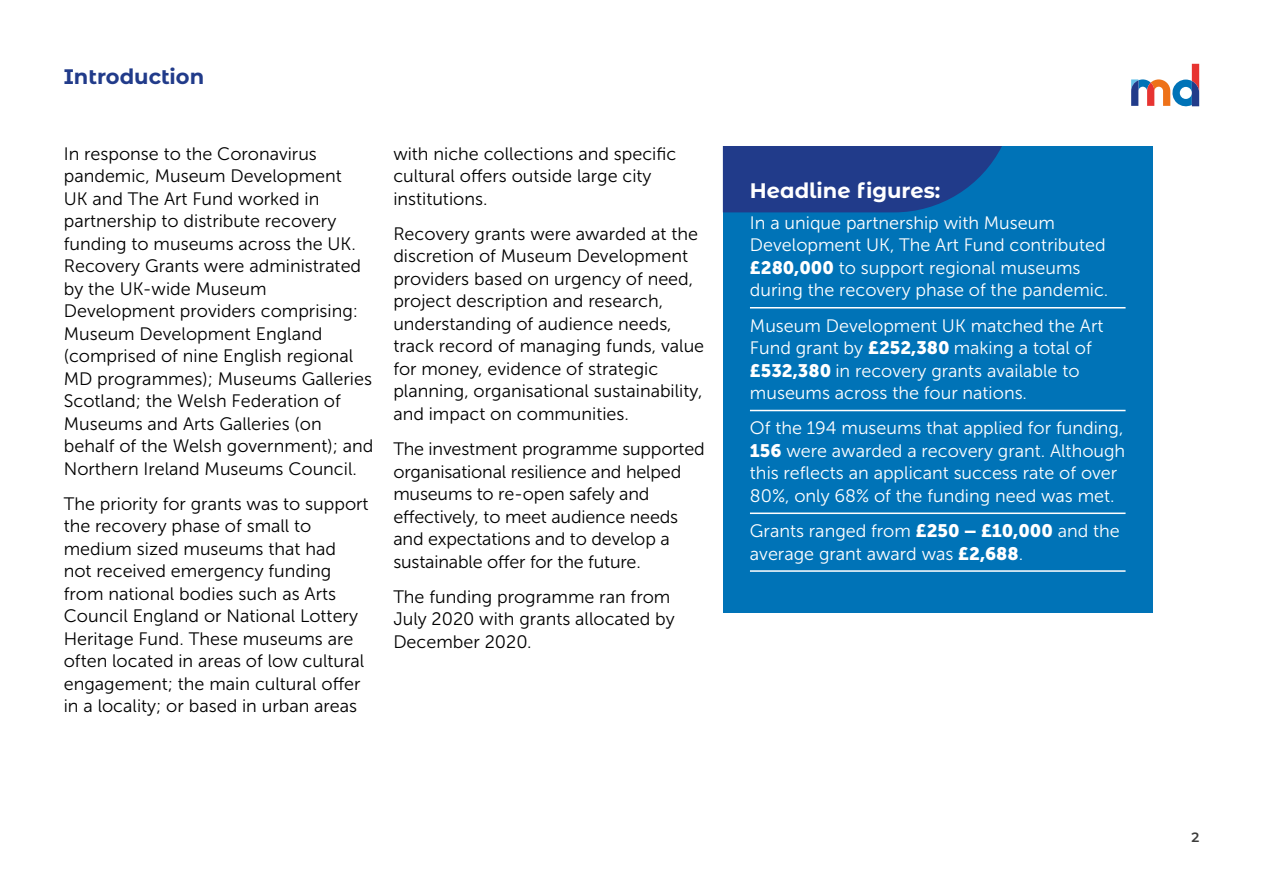
<style>
.page{position:relative;width:1263px;height:893px;background:#fff}
.page>*{position:absolute;margin:0;border:0;box-sizing:border-box;transform-origin:0 0}
.t1{font:700 21px "Montserrat Alternates";color:#fff}
.t2{font:700 21px "Montserrat Alternates";color:#213b8a}
.t3{font:18px/22.5px "Museo Sans 300";color:#000}
.t4{font:18px/22.5px "Museo Sans 300";color:#fff}
.t5{font:600 13.5px "Montserrat Alternates";color:#3c3c3b}
.s1{font-family:"Museo Sans 900"}
</style>
<div class="page">
<svg style="left:1131px;top:64px;width:69px;height:42px"></svg>
<div style="left:723px;top:146px;width:429px;height:466px;background:#0073b7"></div>
<svg style="left:723px;top:146px;width:279px;height:66px;background:#1d418e"></svg>
<hr style="left:750px;top:307px;width:375px;height:1px;background:#fff">
<hr style="left:750px;top:410px;width:375px;height:1px;background:#fff">
<hr style="left:750px;top:512px;width:375px;height:2px;background:#fff">
<hr style="left:750px;top:570px;width:375px;height:2px;background:#fff">
<p class="t2" style="left:64px;top:62px;width:142px">Introduction</p>
<p class="t3" style="left:64px;top:142px;width:311px">In response to the Coronavirus pandemic, Museum Development<br>UK and The Art Fund worked in partnership to distribute recovery funding to museums across the UK.<br>Recovery Grants were administrated by the UK-wide Museum<br>Development providers comprising:<br>Museum Development England (comprised of nine English regional<br>MD programmes); Museums Galleries<br>Scotland; the Welsh Federation of<br>Museums and Arts Galleries (on behalf of the Welsh government); and<br>Northern Ireland Museums Council.</p>
<p class="t3" style="left:64px;top:492px;width:306px">The priority for grants was to support the recovery phase of small to medium sized museums that had<br>not received emergency funding from national bodies such as Arts Council England or National Lottery Heritage Fund. These museums are often located in areas of low cultural engagement; the main cultural offer in a locality; or based in urban areas</p>
<p class="t3" style="left:393px;top:142px;width:284px">with niche collections and specific cultural offers outside large city institutions.</p>
<p class="t3" style="left:393px;top:222px;width:312px">Recovery grants were awarded at the discretion of Museum Development providers based on urgency of need, project description and research, understanding of audience needs, track record of managing funds, value for money, evidence of strategic planning, organisational sustainability, and impact on communities.</p>
<p class="t3" style="left:393px;top:438px;width:313px">The investment programme supported organisational resilience and helped museums to re-open safely and effectively, to meet audience needs and expectations and to develop a sustainable offer for the future.</p>
<p class="t3" style="left:393px;top:585px;width:283px">The funding programme ran from<br>July 2020 with grants allocated by<br>December 2020.</p>
<p class="t1" style="left:750px;top:175px;width:192px">Headline figures:</p>
<p class="t4" style="left:750px;top:212px;width:360px">In a unique partnership with Museum Development UK, The Art Fund contributed <span class="s1">£280,000</span> to support regional museums during the recovery phase of the pandemic.</p>
<p class="t4" style="left:750px;top:314px;width:355px">Museum Development UK matched the Art Fund grant by <span class="s1">£252,380</span> making a total of <span class="s1">£532,380</span> in recovery grants available to museums across the four nations.</p>
<p class="t4" style="left:750px;top:417px;width:377px">Of the 194 museums that applied for funding, <span class="s1">156</span> were awarded a recovery grant. Although this reflects an applicant success rate of over 80%, only 68% of the funding need was met.</p>
<p class="t4" style="left:750px;top:520px;width:371px">Grants ranged from <span class="s1">£250 – £10,000</span> and the average grant award was <span class="s1">£2,688</span>.</p>
<p class="t5" style="left:1191px;top:828px;width:9px">2</p>
</div>
